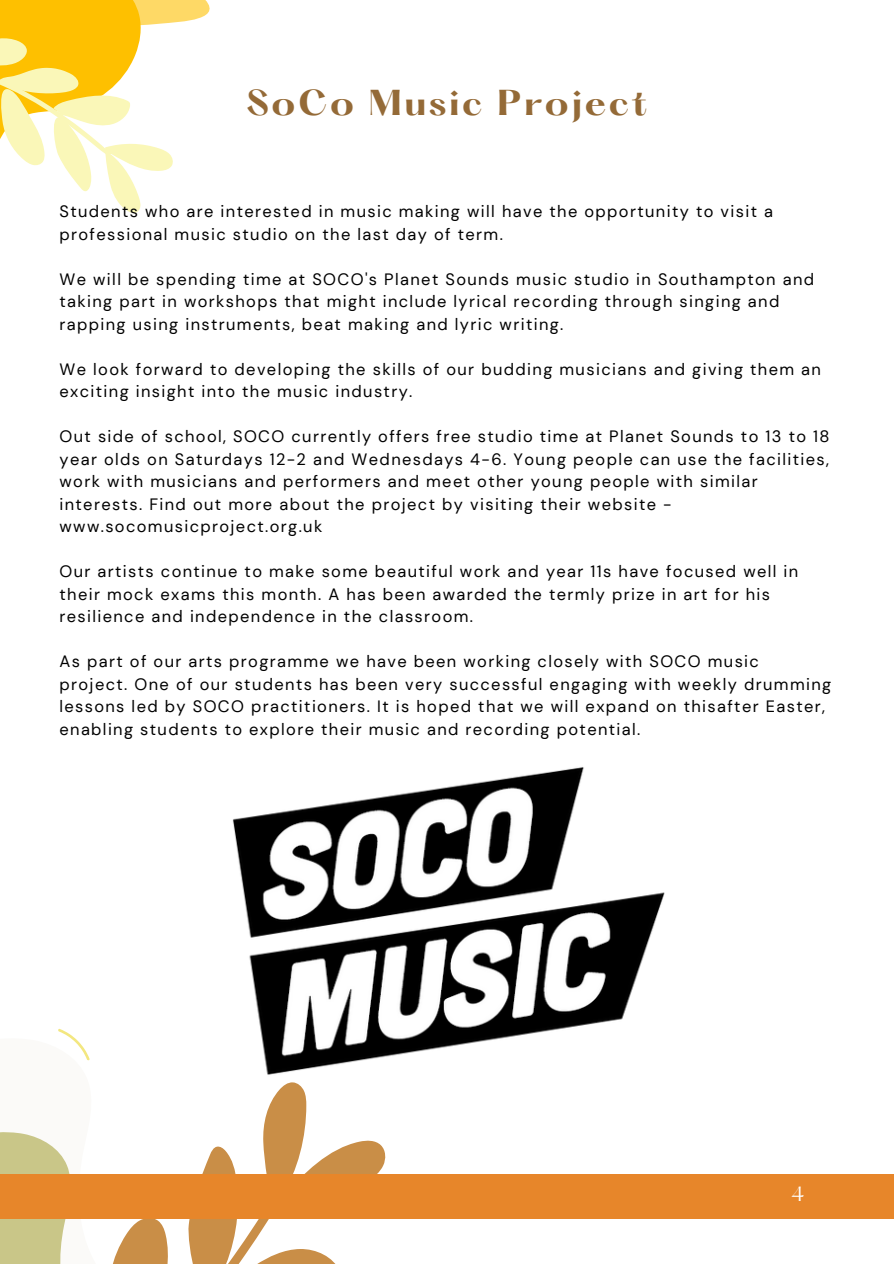
<style>
.page{position:relative;width:894px;height:1264px;background:#fff}
.page>*{position:absolute;margin:0;border:0;box-sizing:border-box;transform-origin:0 0}
.t1{font:700 31.5px "Hatton";letter-spacing:.085em;color:#946a37}
.t2{font:18px "Hatton";color:#fff}
.t3{font:16.5px/22.5px "DM Sans";letter-spacing:.085em;color:#000}
</style>
<div class="page">
<svg style="left:58px;top:1028px;width:32px;height:32px"></svg>
<svg style="left:4px;top:1082px;width:382px;height:181px"></svg>
<div style="left:0;top:1174px;width:893px;height:44px;background:#e7862a"></div>
<svg style="left:175px;top:0;width:35px;height:23px"></svg>
<svg style="left:0;top:0;width:175px;height:213px"></svg>
<img style="left:232px;top:767px;width:433px;height:308px">
<p class="t1" style="left:246px;top:88px;width:403px">SoCo Music Project</p>
<p class="t3" style="left:59px;top:200px;width:715px">Students who are interested in music making will have the opportunity to visit a professional music studio on the last day of term.</p>
<h1 class="t3" style="left:59px;top:268px;width:756px">We will be spending time at SOCO's Planet Sounds music studio in Southampton and taking part in workshops that might include lyrical recording through singing and rapping using instruments, beat making and lyric writing.</h1>
<p class="t3" style="left:59px;top:358px;width:762px">We look forward to developing the skills of our budding musicians and giving them an exciting insight into the music industry.</p>
<p class="t3" style="left:59px;top:425px;width:771px">Out side of school, SOCO currently offers free studio time at Planet Sounds to 13 to 18 year olds on Saturdays 12-2 and Wednesdays 4-6. Young people can use the facilities, work with musicians and performers and meet other young people with similar interests. Find out more about the project by visiting their website - www.socomusicproject.org.uk</p>
<p class="t3" style="left:59px;top:560px;width:740px">Our artists continue to make some beautiful work and year 11s have focused well in their mock exams this month. A has been awarded the termly prize in art for his resilience and independence in the classroom.</p>
<p class="t3" style="left:59px;top:650px;width:773px">As part of our arts programme we have been working closely with SOCO music<br>project. One of our students has been very successful engaging with weekly drumming lessons led by SOCO practitioners. It is hoped that we will expand on thisafter Easter, enabling students to explore their music and recording potential.</p>
<p class="t2" style="left:791px;top:1185px;width:15px">4</p>
</div>
